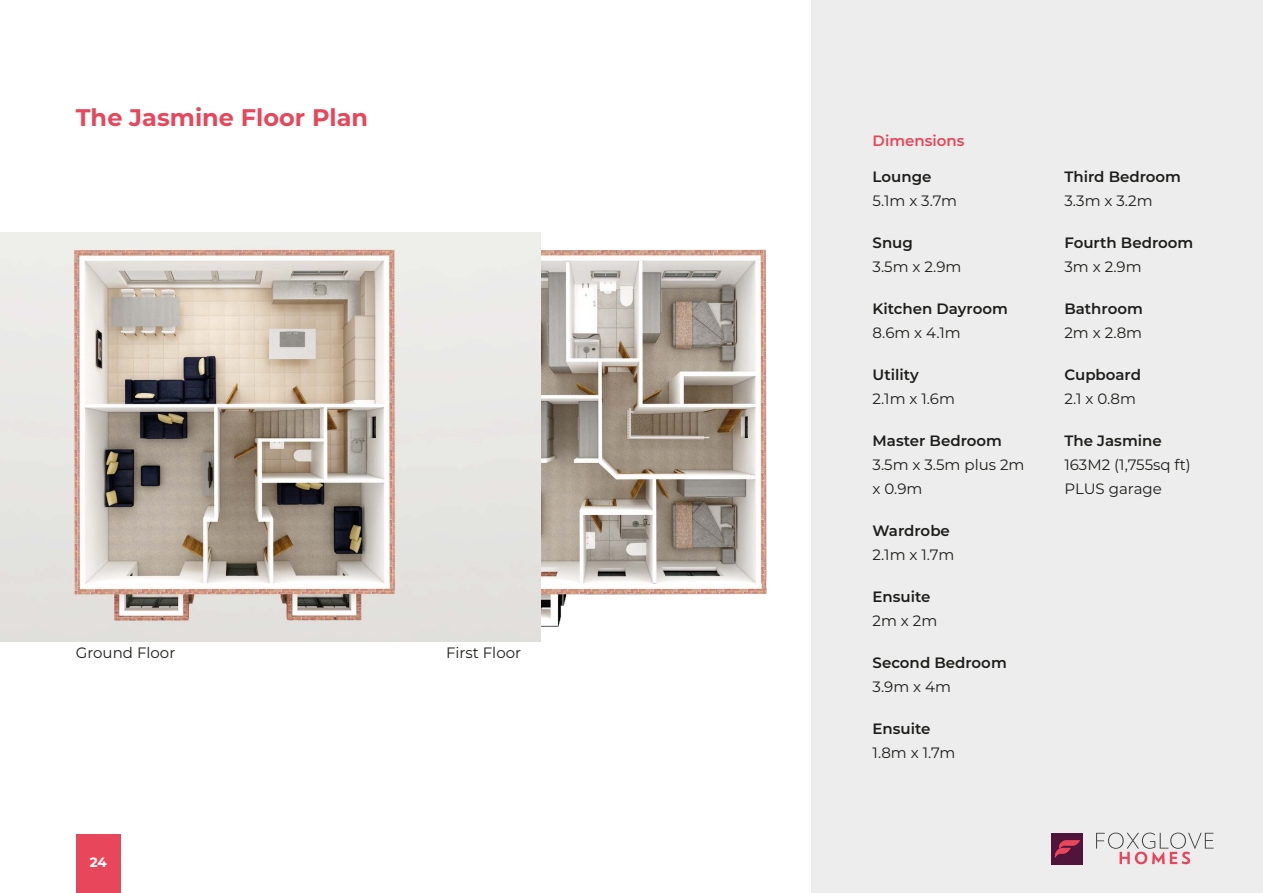
<style>
.page{position:relative;width:1263px;height:893px;background:#fff}
.page>*{position:absolute;margin:0;border:0;box-sizing:border-box;transform-origin:0 0}
.t1{font:700 24px "Montserrat";color:#e8465b}
.t2{font:15px/24px "Montserrat";color:#1d1d1b}
.t3{font:600 15px "Montserrat";color:#1d1d1b}
.t4{font:600 15px "Montserrat";color:#e94559}
.t5{font:700 13.5px "Montserrat";color:#fff}
</style>
<div class="page">
<div style="left:811px;top:0;width:452px;height:893px;background:#ededed"></div>
<div style="left:76px;top:835px;width:44px;height:58px;background:#e8465b"></div>
<div style="left:1052px;top:833px;width:31px;height:31px;background:#51153c"></div>
<svg style="left:1054px;top:840px;width:26px;height:18px"></svg>
<svg style="left:1096px;top:833px;width:117px;height:31px"></svg>
<img style="left:541px;top:249px;width:226px;height:378px">
<img style="left:0;top:233px;width:541px;height:408px">
<h1 class="t1" style="left:76px;top:100px;width:294px">The Jasmine Floor Plan</h1>
<p class="t2" style="left:76px;top:640px;width:101px">Ground Floor</p>
<p class="t2" style="left:446px;top:640px;width:77px">First Floor</p>
<p class="t5" style="left:90px;top:852px;width:19px">24</p>
<p class="t4" style="left:872px;top:130px;width:93px">Dimensions</p>
<p class="t3" style="left:872px;top:166px;width:60px">Lounge</p>
<p class="t2" style="left:872px;top:188px;width:86px">5.1m x 3.7m</p>
<p class="t3" style="left:872px;top:232px;width:42px">Snug</p>
<p class="t2" style="left:872px;top:254px;width:90px">3.5m x 2.9m</p>
<p class="t3" style="left:872px;top:298px;width:137px">Kitchen Dayroom</p>
<p class="t2" style="left:872px;top:320px;width:90px">8.6m x 4.1m</p>
<p class="t3" style="left:872px;top:364px;width:48px">Utility</p>
<p class="t2" style="left:872px;top:386px;width:84px">2.1m x 1.6m</p>
<p class="t3" style="left:872px;top:430px;width:131px">Master Bedroom</p>
<p class="t2" style="left:872px;top:452px;width:153px">3.5m x 3.5m plus 2m x 0.9m</p>
<p class="t3" style="left:872px;top:520px;width:79px">Wardrobe</p>
<p class="t2" style="left:872px;top:542px;width:83px">2.1m x 1.7m</p>
<p class="t3" style="left:872px;top:586px;width:60px">Ensuite</p>
<p class="t2" style="left:872px;top:608px;width:66px">2m x 2m</p>
<p class="t3" style="left:872px;top:652px;width:136px">Second Bedroom</p>
<p class="t2" style="left:872px;top:674px;width:80px">3.9m x 4m</p>
<p class="t3" style="left:872px;top:718px;width:60px">Ensuite</p>
<p class="t2" style="left:872px;top:740px;width:84px">1.8m x 1.7m</p>
<p class="t3" style="left:1064px;top:166px;width:118px">Third Bedroom</p>
<p class="t2" style="left:1064px;top:188px;width:90px">3.3m x 3.2m</p>
<p class="t3" style="left:1064px;top:232px;width:130px">Fourth Bedroom</p>
<p class="t2" style="left:1064px;top:254px;width:79px">3m x 2.9m</p>
<p class="t3" style="left:1064px;top:298px;width:80px">Bathroom</p>
<p class="t2" style="left:1064px;top:320px;width:79px">2m x 2.8m</p>
<p class="t3" style="left:1064px;top:364px;width:78px">Cupboard</p>
<p class="t2" style="left:1064px;top:386px;width:73px">2.1 x 0.8m</p>
<p class="t3" style="left:1064px;top:430px;width:99px">The Jasmine</p>
<p class="t2" style="left:1064px;top:452px;width:128px">163M2 (1,755sq ft)<br>PLUS garage</p>
</div>
